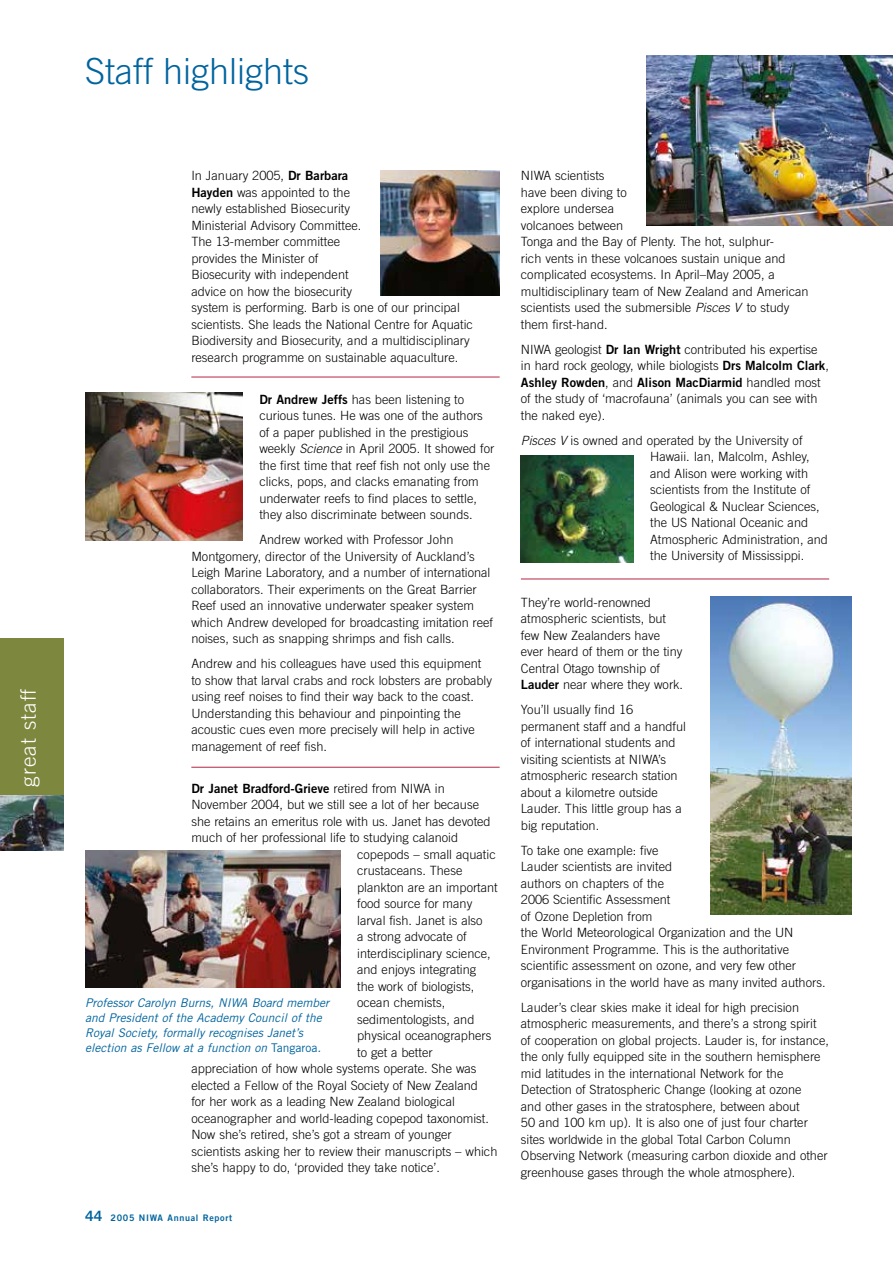
<style>
.page{position:relative;width:893px;height:1263px;background:#fff}
.page>*{position:absolute;margin:0;border:0;box-sizing:border-box;transform-origin:0 0}
.t1{font:300 36px "Trade Gothic";color:#00649e}
.t2{font:300 21px "Trade Gothic";letter-spacing:.05em;color:#fff}
.t3{font:300 12.75px/16.5px "Trade Gothic";color:#000}
.t4{font:12.75px "Trade Gothic Bold Two";color:#000}
.t5{font:italic 12px/15px "Trade Gothic";color:#00649e}
.t6{font:9px "Trade Gothic Bold Two";letter-spacing:.075em;color:#00649e}
.s1{font-family:"Trade Gothic Bold Two";font-weight:400}
.s2{font-style:italic}
.s3{font-family:"Trade Gothic";font-weight:300}
.s4{font-style:normal}
.s5{font-size:14.25px}
</style>
<div class="page">
<img style="left:710px;top:596px;width:142px;height:318px">
<hr style="left:191px;top:767px;width:309px;height:1px;background:#b82f4b">
<hr style="left:521px;top:578px;width:308px;height:1px;background:#b82f4b">
<div style="left:0;top:638px;width:64px;height:212px;background:#7e873e"></div>
<img style="left:0;top:795px;width:64px;height:55px">
<img style="left:381px;top:170px;width:119px;height:125px">
<hr style="left:191px;top:376px;width:309px;height:2px;background:#b82f4b">
<img style="left:85px;top:393px;width:157px;height:148px">
<img style="left:85px;top:850px;width:255px;height:137px">
<img style="left:646px;top:55px;width:247px;height:170px">
<img style="left:521px;top:455px;width:112px;height:108px">
<h2 class="t2" style="left:16px;top:787px;width:100px;rotate:-90deg">great staff</h2>
<h1 class="t1" style="left:85px;top:49px;width:226px">Staff highlights</h1>
<p class="t3" style="left:191px;top:167px;width:283px">In January 2005, <span class="s1">Dr Barbara<br>Hayden</span> was appointed to the<br>newly established Biosecurity<br>Ministerial Advisory Committee.<br>The 13-member committee<br>provides the Minister of<br>Biosecurity with independent<br>advice on how the biosecurity<br>system is performing. Barb is one of our principal scientists. She leads the National Centre for Aquatic Biodiversity and Biosecurity, and a multidisciplinary research programme on sustainable aquaculture.</p>
<p class="t3" style="left:259px;top:391px;width:236px"><span class="s1">Dr Andrew Jeffs</span> has been listening to curious tunes. He was one of the authors of a paper published in the prestigious weekly <span class="s2">Science</span> in April 2005. It showed for the first time that reef fish not only use the clicks, pops, and clacks emanating from underwater reefs to find places to settle, they also discriminate between sounds.</p>
<p class="t3" style="left:191px;top:531px;width:303px;text-indent:68px">Andrew worked with Professor John Montgomery, director of the University of Auckland’s Leigh Marine Laboratory, and a number of international collaborators. Their experiments on the Great Barrier Reef used an innovative underwater speaker system which Andrew developed for broadcasting imitation reef noises, such as snapping shrimps and fish calls.</p>
<p class="t3" style="left:191px;top:655px;width:302px">Andrew and his colleagues have used this equipment to show that larval crabs and rock lobsters are probably using reef noises to find their way back to the coast.<br>Understanding this behaviour and pinpointing the acoustic cues even more precisely will help in active management of reef fish.</p>
<p class="t4" style="left:191px;top:780px;width:255px">Dr Janet Bradford-Grieve <span class="s3">retired from NIWA in</span></p>
<p class="t3" style="left:191px;top:796px;width:289px">November 2004, but we still see a lot of her because</p>
<p class="t3" style="left:191px;top:813px;width:301px">she retains an emeritus role with us. Janet has devoted</p>
<p class="t3" style="left:191px;top:829px;width:268px">much of her professional life to studying calanoid</p>
<p class="t3" style="left:357px;top:846px;width:140px">copepods – small aquatic</p>
<p class="t3" style="left:357px;top:862px;width:107px">crustaceans. These</p>
<p class="t3" style="left:357px;top:879px;width:142px">plankton are an important</p>
<p class="t3" style="left:357px;top:895px;width:117px">food source for many</p>
<p class="t3" style="left:357px;top:912px;width:127px">larval fish. Janet is also</p>
<p class="t3" style="left:357px;top:928px;width:111px">a strong advocate of</p>
<p class="t3" style="left:357px;top:945px;width:135px">interdisciplinary science,</p>
<p class="t3" style="left:357px;top:961px;width:121px">and enjoys integrating</p>
<p class="t3" style="left:357px;top:978px;width:119px">the work of biologists,</p>
<p class="t3" style="left:357px;top:994px;width:90px">ocean chemists,</p>
<p class="t3" style="left:357px;top:1011px;width:119px">sedimentologists, and</p>
<p class="t3" style="left:357px;top:1027px;width:136px">physical oceanographers</p>
<p class="t3" style="left:357px;top:1044px;width:77px">to get a better</p>
<p class="t3" style="left:191px;top:1060px;width:287px">appreciation of how whole systems operate. She was</p>
<p class="t3" style="left:191px;top:1077px;width:288px">elected a Fellow of the Royal Society of New Zealand</p>
<p class="t3" style="left:191px;top:1093px;width:265px">for her work as a leading New Zealand biological</p>
<p class="t3" style="left:191px;top:1110px;width:299px">oceanographer and world-leading copepod taxonomist.</p>
<p class="t3" style="left:191px;top:1126px;width:262px">Now she’s retired, she’s got a stream of younger</p>
<p class="t3" style="left:191px;top:1143px;width:308px">scientists asking her to review their manuscripts – which</p>
<p class="t3" style="left:191px;top:1159px;width:250px">she’s happy to do, ‘provided they take notice’.</p>
<p class="t5" style="left:85px;top:995px;width:245px">Professor Carolyn Burns, NIWA Board member and President of the Academy Council of the Royal Society, formally recognises Janet’s election as Fellow at a function on <span class="s4">Tangaroa</span>.</p>
<p class="t6" style="left:85px;top:1212px;width:149px"><span class="s5">44</span> 2005 NIWA Annual Report</p>
<p class="t3" style="left:521px;top:167px;width:289px">NIWA scientists<br>have been diving to<br>explore undersea<br>volcanoes between<br>Tonga and the Bay of Plenty. The hot, sulphur-<br>rich vents in these volcanoes sustain unique and complicated ecosystems. In April–May 2005, a multidisciplinary team of New Zealand and American scientists used the submersible <span class="s2">Pisces V</span> to study them first-hand.</p>
<p class="t3" style="left:521px;top:341px;width:309px">NIWA geologist <span class="s1">Dr Ian Wright</span> contributed his expertise in hard rock geology, while biologists <span class="s1">Drs Malcolm Clark</span>,</p>
<p class="t4" style="left:521px;top:374px;width:301px">Ashley Rowden<span class="s3">, and</span> Alison MacDiarmid <span class="s3">handled most</span></p>
<p class="t3" style="left:521px;top:390px;width:298px">of the study of ‘macrofauna’ (animals you can see with the naked eye).</p>
<p class="t3" style="left:650px;top:432px;width:179px;text-indent:-129px"><span class="s2">Pisces V</span> is owned and operated by the University of Hawaii. Ian, Malcolm, Ashley, and Alison were working with scientists from the Institute of Geological &amp; Nuclear Sciences, the US National Oceanic and Atmospheric Administration, and the University of Mississippi.</p>
<p class="t3" style="left:521px;top:594px;width:164px">They’re world-renowned atmospheric scientists, but few New Zealanders have ever heard of them or the tiny<br>Central Otago township of<br><span class="s1">Lauder</span> near where they work.</p>
<p class="t3" style="left:521px;top:701px;width:167px">You’ll usually find 16 permanent staff and a handful of international students and visiting scientists at NIWA’s atmospheric research station about a kilometre outside<br>Lauder. This little group has a big reputation.</p>
<p class="t3" style="left:521px;top:842px;width:306px">To take one example: five<br>Lauder scientists are invited<br>authors on chapters of the<br>2006 Scientific Assessment<br>of Ozone Depletion from<br>the World Meteorological Organization and the UN Environment Programme. This is the authoritative scientific assessment on ozone, and very few other organisations in the world have as many invited authors.</p>
<p class="t3" style="left:521px;top:999px;width:310px">Lauder’s clear skies make it ideal for high precision atmospheric measurements, and there’s a strong spirit of cooperation on global projects. Lauder is, for instance, the only fully equipped site in the southern hemisphere mid latitudes in the international Network for the Detection of Stratospheric Change (looking at ozone<br>and other gases in the stratosphere, between about<br>50 and 100 km up). It is also one of just four charter sites worldwide in the global Total Carbon Column Observing Network (measuring carbon dioxide and other greenhouse gases through the whole atmosphere).</p>
</div>
